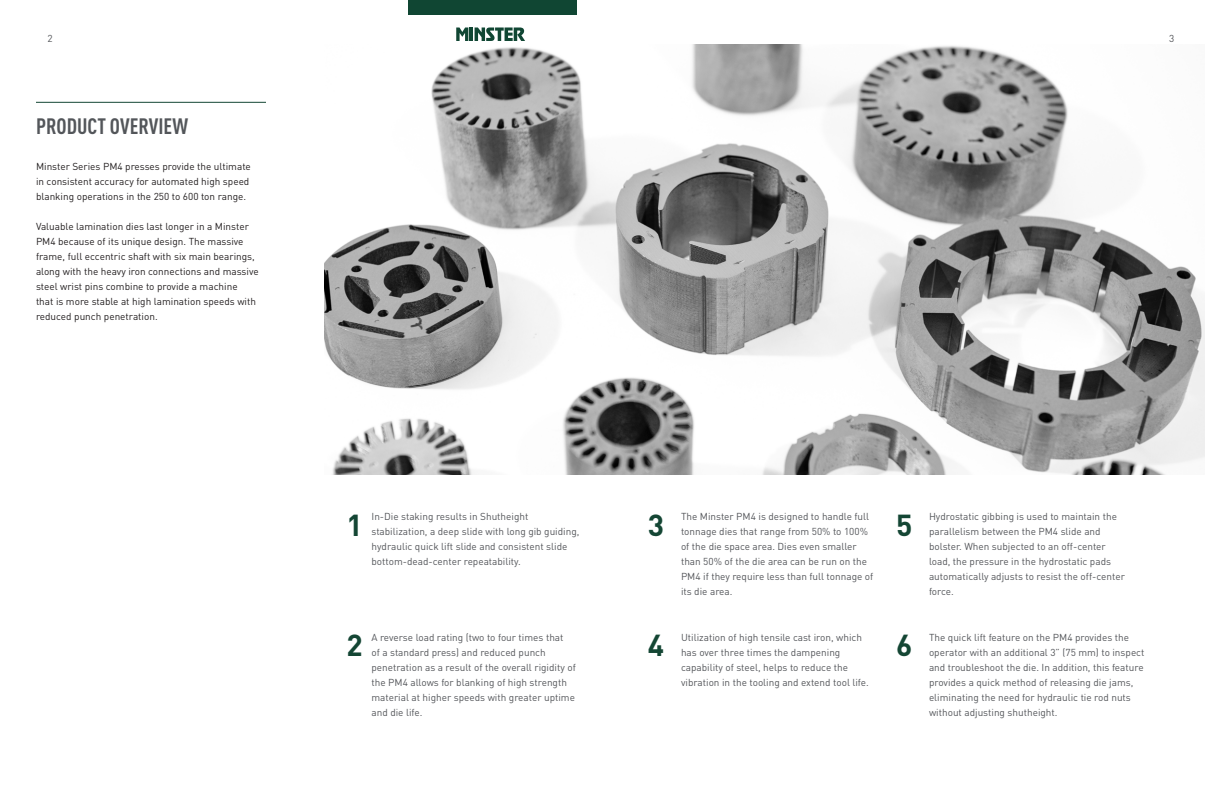
<style>
.page{position:relative;width:1224px;height:792px;background:#fff}
.page>*{position:absolute;margin:0;border:0;box-sizing:border-box;transform-origin:0 0}
.t1{font:700 30px "DINOT";color:#144634}
.t2{font:700 condensed 22px "DINOT";color:#53565a}
.t3{font:10px/15px "DINOT";color:#54565a}
.t4{font:10px/15px "DINOT";color:#231f20}
</style>
<div class="page">
<img style="left:324px;top:44px;width:880px;height:430px">
<svg style="left:456px;top:28px;width:69px;height:13px"></svg>
<div style="left:408px;top:0;width:168px;height:14px;background:#104633"></div>
<hr style="left:36px;top:102px;width:230px;height:1px;background:#144634">
<p class="t3" style="left:48px;top:31px;width:7px">2</p>
<p class="t3" style="left:1169px;top:31px;width:7px">3</p>
<p class="t2" style="left:36px;top:113px;width:154px">PRODUCT OVERVIEW</p>
<p class="t4" style="left:36px;top:159px;width:216px">Minster Series PM4 presses provide the ultimate in consistent accuracy for automated high speed blanking operations in the 250 to 600 ton range.</p>
<p class="t4" style="left:36px;top:219px;width:224px">Valuable lamination dies last longer in a Minster PM4 because of its unique design. The massive frame, full eccentric shaft with six main bearings, along with the heavy iron connections and massive steel wrist pins combine to provide a machine<br>that is more stable at high lamination speeds with reduced punch penetration.</p>
<p class="t1" style="left:347px;top:504px;width:18px">1</p>
<p class="t3" style="left:372px;top:509px;width:209px">In-Die staking results in Shutheight stabilization, a deep slide with long gib guiding, hydraulic quick lift slide and consistent slide bottom-dead-center repeatability.</p>
<p class="t1" style="left:347px;top:625px;width:18px">2</p>
<p class="t3" style="left:372px;top:629px;width:206px">A reverse load rating (two to four times that<br>of a standard press) and reduced punch penetration as a result of the overall rigidity of the PM4 allows for blanking of high strength material at higher speeds with greater uptime and die life.</p>
<p class="t1" style="left:648px;top:504px;width:18px">3</p>
<p class="t1" style="left:648px;top:625px;width:18px">4</p>
<p class="t3" style="left:681px;top:509px;width:194px">The Minster PM4 is designed to handle full tonnage dies that range from 50% to 100% of the die space area. Dies even smaller than 50% of the die area can be run on the PM4 if they require less than full tonnage of its die area.</p>
<p class="t3" style="left:681px;top:629px;width:189px">Utilization of high tensile cast iron, which has over three times the dampening capability of steel, helps to reduce the vibration in the tooling and extend tool life.</p>
<p class="t1" style="left:896px;top:504px;width:18px">5</p>
<p class="t1" style="left:896px;top:625px;width:18px">6</p>
<p class="t3" style="left:929px;top:509px;width:197px">Hydrostatic gibbing is used to maintain the parallelism between the PM4 slide and bolster. When subjected to an off-center load, the pressure in the hydrostatic pads automatically adjusts to resist the off-center force.</p>
<p class="t3" style="left:929px;top:629px;width:217px">The quick lift feature on the PM4 provides the operator with an additional 3” (75 mm) to inspect and troubleshoot the die. In addition, this feature provides a quick method of releasing die jams, eliminating the need for hydraulic tie rod nuts without adjusting shutheight.</p>
</div>
